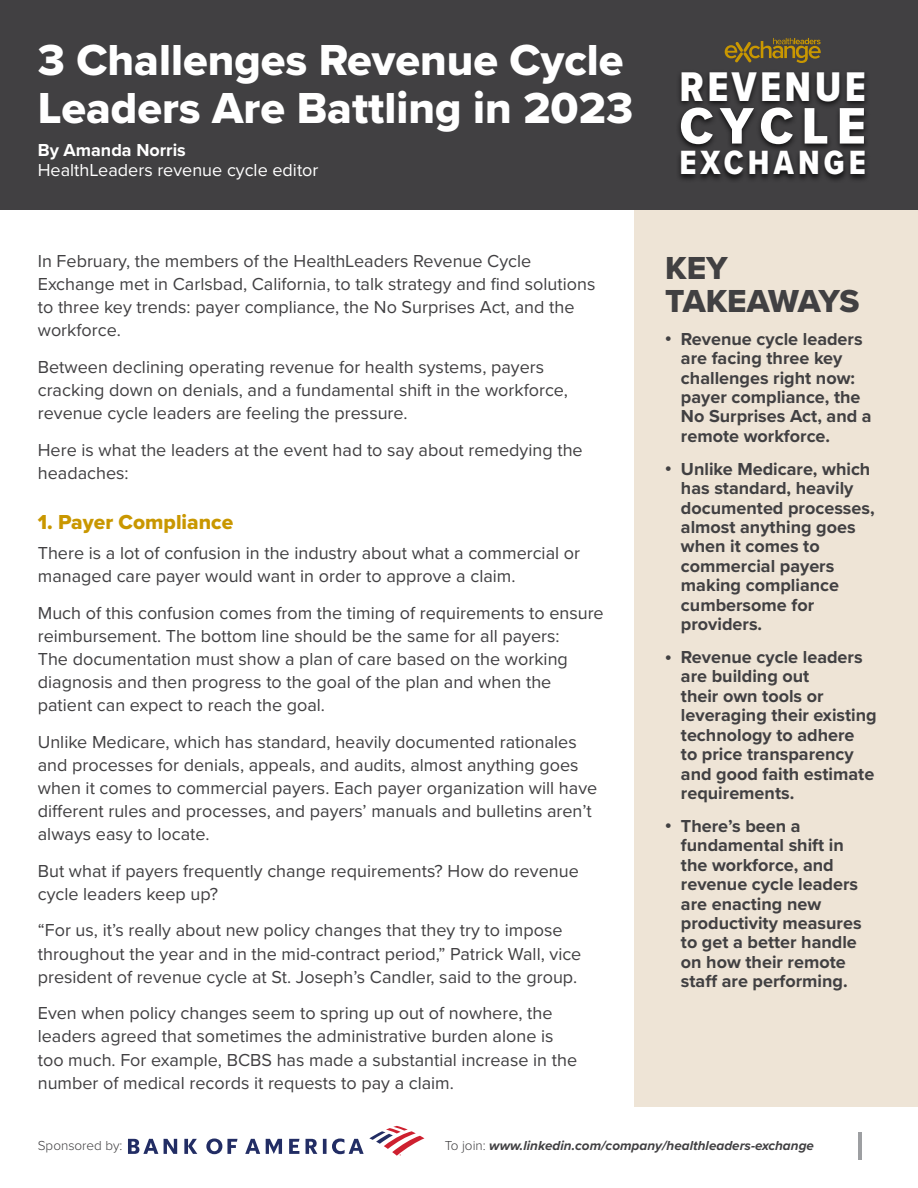
<style>
.page{position:relative;width:918px;height:1188px;background:#fff}
.page>*{position:absolute;margin:0;border:0;box-sizing:border-box;transform-origin:0 0}
.t1{font:53.1px "Proxima Nova Cond Extrabld";letter-spacing:.12em;color:#fff;scale:1.13 1}
.t2{font:45px/48.6px "Proxima Nova Extrabld";color:#fff}
.t3{font:43.05px "Proxima Nova Cond Extrabld";letter-spacing:.08em;color:#fff}
.t4{font:34.8px "Proxima Nova Cond Extrabld";letter-spacing:.12em;color:#fff}
.t5{font:33px/33px "Proxima Nova Extrabld";letter-spacing:-.01em;color:#414042}
.t6{font:21px "Proxima Nova Extrabld";color:#c99700}
.t7{font:18px/23.1px "Proxima Nova";color:#414042}
.t8{font:700 18px/19.4px "Proxima Nova";color:#414042}
.t9{font:18px "Proxima Nova";color:#fff}
.t10{font:700 18px "Proxima Nova";color:#fff}
.t11{font:italic 700 13.5px "Proxima Nova";color:#414042}
.t12{font:300 13.5px "Proxima Nova";color:#414042}
.s1{font-weight:900}
.s2{font-weight:300;font-style:normal}
</style>
<div class="page">
<div style="left:634px;top:189px;width:284px;height:918px;background:#eee4d6"></div>
<div style="left:0;top:0;width:918px;height:210px;background:#414042"></div>
<div style="left:676px;top:69px;width:195px;height:114px;background:#000;opacity:.75"></div>
<svg style="left:725px;top:38px;width:96px;height:25px"></svg>
<hr style="left:858px;top:1132px;width:3px;height:27px;background:#9d9fa2">
<svg style="left:128px;top:1126px;width:296px;height:30px"></svg>
<h2 class="t2" style="left:38px;top:35px;width:597px">3 Challenges Revenue Cycle<br>Leaders Are Battling in 2023</h2>
<p class="t10" style="left:38px;top:140px;width:150px">By Amanda Norris</p>
<p class="t9" style="left:38px;top:159px;width:282px">HealthLeaders revenue cycle editor</p>
<p class="t7" style="left:38px;top:250px;width:559px">In February, the members of the HealthLeaders Revenue Cycle Exchange met in Carlsbad, California, to talk strategy and find solutions to three key trends: payer compliance, the No Surprises Act, and the workforce.</p>
<p class="t7" style="left:38px;top:356px;width:532px">Between declining operating revenue for health systems, payers cracking down on denials, and a fundamental shift in the workforce, revenue cycle leaders are feeling the pressure.</p>
<p class="t7" style="left:38px;top:439px;width:546px">Here is what the leaders at the event had to say about remedying the headaches:</p>
<p class="t6" style="left:38px;top:506px;width:197px">1. Payer Compliance</p>
<p class="t7" style="left:38px;top:542px;width:544px">There is a lot of confusion in the industry about what a commercial or managed care payer would want in order to approve a claim.</p>
<p class="t7" style="left:38px;top:601px;width:567px">Much of this confusion comes from the timing of requirements to ensure reimbursement. The bottom line should be the same for all payers:<br>The documentation must show a plan of care based on the working diagnosis and then progress to the goal of the plan and when the patient can expect to reach the goal.</p>
<p class="t7" style="left:38px;top:731px;width:561px">Unlike Medicare, which has standard, heavily documented rationales and processes for denials, appeals, and audits, almost anything goes when it comes to commercial payers. Each payer organization will have different rules and processes, and payers’ manuals and bulletins aren’t always easy to locate.</p>
<p class="t7" style="left:38px;top:860px;width:543px">But what if payers frequently change requirements? How do revenue cycle leaders keep up?</p>
<p class="t7" style="left:38px;top:919px;width:545px">“For us, it’s really about new policy changes that they try to impose throughout the year and in the mid-contract period,” Patrick Wall, vice president of revenue cycle at St. Joseph’s Candler, said to the group.</p>
<p class="t7" style="left:38px;top:1002px;width:541px">Even when policy changes seem to spring up out of nowhere, the leaders agreed that sometimes the administrative burden alone is too much. For example, BCBS has made a substantial increase in the number of medical records it requests to pay a claim.</p>
<h3 class="t3" style="left:679px;top:55px;width:188px">REVENUE</h3>
<h1 class="t1" style="left:679px;top:87px;width:167px">CYCLE</h1>
<h3 class="t4" style="left:679px;top:137px;width:188px">EXCHANGE</h3>
<h3 class="t5" style="left:665px;top:251px;width:196px">KEY<br>TAKEAWAYS</h3>
<p class="t8" style="left:681px;top:330px;width:192px;text-indent:-16px"><span class="s1">•</span> Revenue cycle leaders are facing three key challenges right now: payer compliance, the<br>No Surprises Act, and a remote workforce.</p>
<p class="t8" style="left:681px;top:460px;width:195px;text-indent:-16px"><span class="s1">•</span> Unlike Medicare, which has standard, heavily documented processes, almost anything goes when it comes to commercial payers making compliance cumbersome for providers.</p>
<p class="t8" style="left:681px;top:648px;width:197px;text-indent:-16px"><span class="s1">•</span> Revenue cycle leaders are building out<br>their own tools or leveraging their existing technology to adhere<br>to price transparency and good faith estimate requirements.</p>
<p class="t8" style="left:681px;top:817px;width:182px;text-indent:-16px"><span class="s1">•</span> There’s been a fundamental shift in the workforce, and revenue cycle leaders are enacting new productivity measures to get a better handle on how their remote staff are performing.</p>
<p class="t12" style="left:38px;top:1136px;width:86px">Sponsored by:</p>
<p class="t11" style="left:445px;top:1136px;width:371px"><span class="s2">To join:</span> www.linkedin.com/company/healthleaders-exchange</p>
</div>
